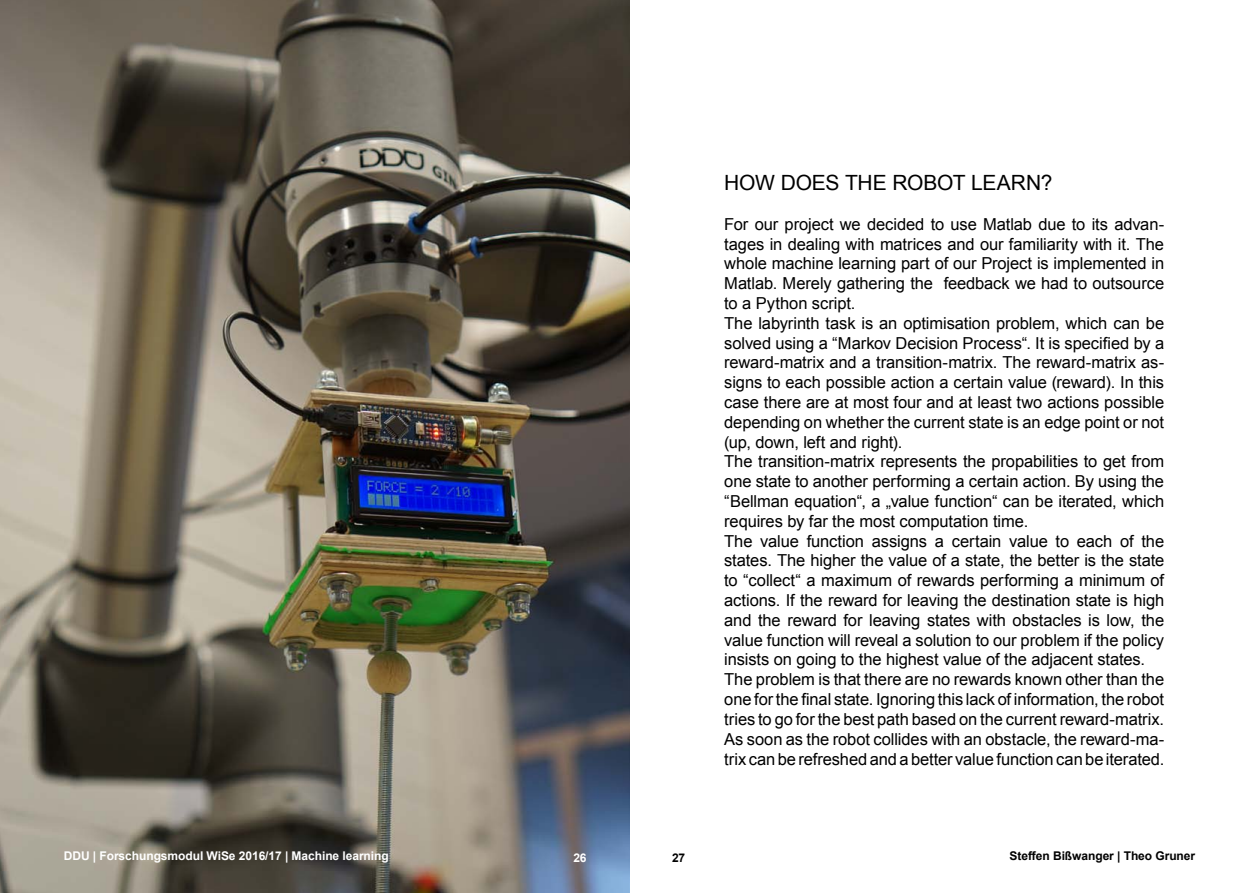
<style>
.page{position:relative;width:1259px;height:893px;background:#fff}
.page>*{position:absolute;margin:0;border:0;box-sizing:border-box;transform-origin:0 0}
.t1{font:21px "Arial";letter-spacing:-.005em;color:#000}
.t2{font:16.5px/19.8px "Arial";letter-spacing:-.005em;color:#000}
.t3{font:700 12px "Arial";letter-spacing:-.005em;color:#fff}
.t4{font:700 12px "Arial";letter-spacing:-.005em;color:#000}
</style>
<div class="page">
<img style="left:0;top:0;width:629px;height:893px">
<p class="t1" style="left:724px;top:168px;width:330px">HOW DOES THE ROBOT LEARN?</p>
<p class="t2" style="left:724px;top:214px;width:441px">For our project we decided to use Matlab due to its advan&shy;tages in dealing with matrices and our familiarity with it. The whole machine learning part of our Project is implemented in Matlab. Merely gathering the feedback we had to outsource to a Python script.<br>The labyrinth task is an optimisation problem, which can be solved using a “Markov Decision Process“. It is specified by a reward-matrix and a transition-matrix. The reward-matrix as&shy;signs to each possible action a certain value (reward). In this case there are at most four and at least two actions possible depending on whether the current state is an edge point or not (up, down, left and right).<br>The transition-matrix represents the propabilities to get from one state to another performing a certain action. By using the “Bellman equation“, a „value function“ can be iterated, which requires by far the most computation time.<br>The value function assigns a certain value to each of the states. The higher the value of a state, the better is the state to “collect“ a maximum of rewards performing a minimum of actions. If the reward for leaving the destination state is high and the reward for leaving states with obstacles is low, the value function will reveal a solution to our problem if the policy insists on going to the highest value of the adjacent states.<br>The problem is that there are no rewards known other than the one for the final state. Ignoring this lack of information, the robot tries to go for the best path based on the current reward-matrix.<br>As soon as the robot collides with an obstacle, the reward-ma&shy;trix can be refreshed and a better value function can be iterated.</p>
<p class="t3" style="left:64px;top:847px;width:326px">DDU | Forschungsmodul WiSe 2016/17 | Machine learning</p>
<p class="t3" style="left:573px;top:850px;width:15px">26</p>
<p class="t4" style="left:672px;top:850px;width:15px">27</p>
<p class="t4" style="left:1009px;top:847px;width:187px">Steffen Bißwanger | Theo Gruner</p>
</div>
